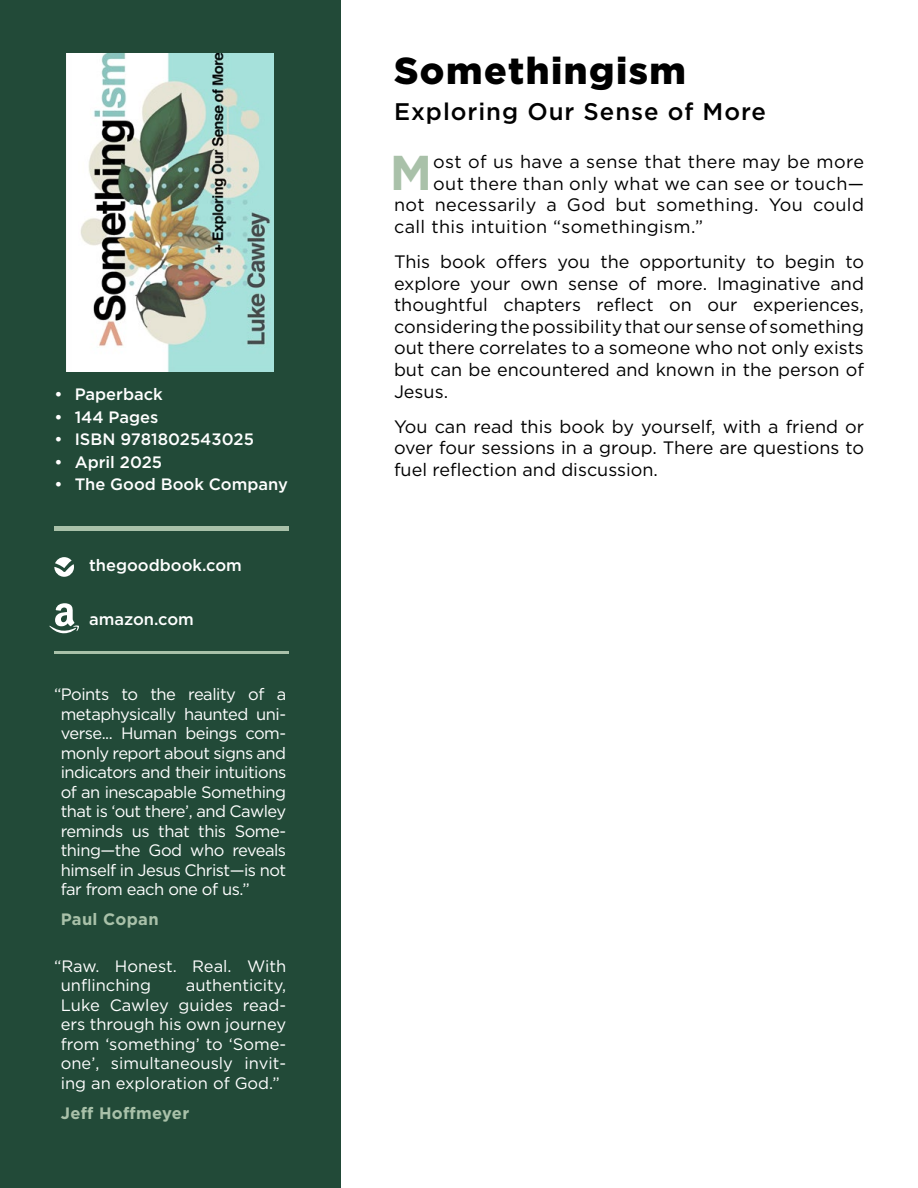
<style>
.page{position:relative;width:918px;height:1188px;background:#fff}
.page>*{position:absolute;margin:0;border:0;box-sizing:border-box;transform-origin:0 0}
.t1{font:700 48.9px "Gotham";color:#a9c1a9}
.t2{font:900 37.5px "Gotham";letter-spacing:.04em;color:#000}
.t3{font:500 24px "Gotham";letter-spacing:.04em;color:#000}
.t4{font:18px/21.6px "Gotham";letter-spacing:.01em;color:#000;text-align:justify}
.t5{font:16.5px/19.5px "Gotham";color:#fff;text-align:justify}
.t6{font:500 16.5px "Gotham";color:#fff}
.t7{font:700 16.5px "Gotham";letter-spacing:.02em;color:#a9c1a9}
</style>
<div class="page">
<div style="left:0;top:0;width:340px;height:1188px;background:#224a38"></div>
<svg style="left:54px;top:557px;width:20px;height:20px"></svg>
<hr style="left:54px;top:651px;width:235px;height:3px;background:#a9c1a9">
<hr style="left:54px;top:527px;width:235px;height:4px;background:#a9c1a9">
<img style="left:67px;top:54px;width:207px;height:318px">
<svg style="left:49px;top:603px;width:30px;height:31px"></svg>
<p class="t6" style="left:54px;top:383px;width:110px">• Paperback</p>
<p class="t6" style="left:54px;top:406px;width:106px">• 144 Pages</p>
<p class="t6" style="left:54px;top:428px;width:201px">• ISBN 9781802543025</p>
<p class="t6" style="left:54px;top:451px;width:109px">• April 2025</p>
<p class="t6" style="left:54px;top:474px;width:235px">• The Good Book Company</p>
<p class="t6" style="left:89px;top:555px;width:154px">thegoodbook.com</p>
<p class="t6" style="left:89px;top:608px;width:106px">amazon.com</p>
<p class="t5" style="left:61px;top:684px;width:227px;text-indent:-7px">“Points to the reality of a metaphysically haunted uni&shy;verse... Human beings com&shy;monly report about signs and indicators and their intuitions of an inescapable Something that is ‘out there’, and Cawley reminds us that this Some&shy;thing—the God who reveals himself in Jesus Christ—is not far from each one of us.”</p>
<p class="t7" style="left:61px;top:909px;width:99px">Paul Copan</p>
<p class="t5" style="left:61px;top:956px;width:227px;text-indent:-7px">“Raw. Honest. Real. With unflinching</p>
<p class="t5" style="left:61px;top:975px;width:227px;text-indent:125px">authenticity, Luke Cawley guides read&shy;ers through his own journey from ‘something’ to ‘Some&shy;one’, simultaneously invit&shy;ing an exploration of God.”</p>
<p class="t7" style="left:61px;top:1102px;width:130px">Jeff Hoffmeyer</p>
<h2 class="t2" style="left:394px;top:45px;width:294px">Somethingism</h2>
<h3 class="t3" style="left:394px;top:95px;width:374px">Exploring Our Sense of More</h3>
<h1 class="t1" style="left:390px;top:140px;width:44px">M</h1>
<p class="t4" style="left:433px;top:151px;width:432px">ost of us have a sense that there may be more</p>
<p class="t4" style="left:433px;top:172px;width:432px">out there than only what we can see or touch—</p>
<p class="t4" style="left:394px;top:194px;width:471px">not necessarily a God but something. You could</p>
<p class="t4" style="left:394px;top:215px;width:311px">call this intuition “somethingism.”</p>
<p class="t4" style="left:394px;top:250px;width:471px">This book offers you the opportunity to begin to explore your own sense of more. Imaginative and thoughtful chapters reflect on our experiences, considering the possibility that our sense of something out there correlates to a someone who not only exists but can be encountered and known in the person of Jesus.</p>
<p class="t4" style="left:394px;top:415px;width:471px">You can read this book by yourself, with a friend or over four sessions in a group. There are questions to fuel reflection and discussion.</p>
</div>
